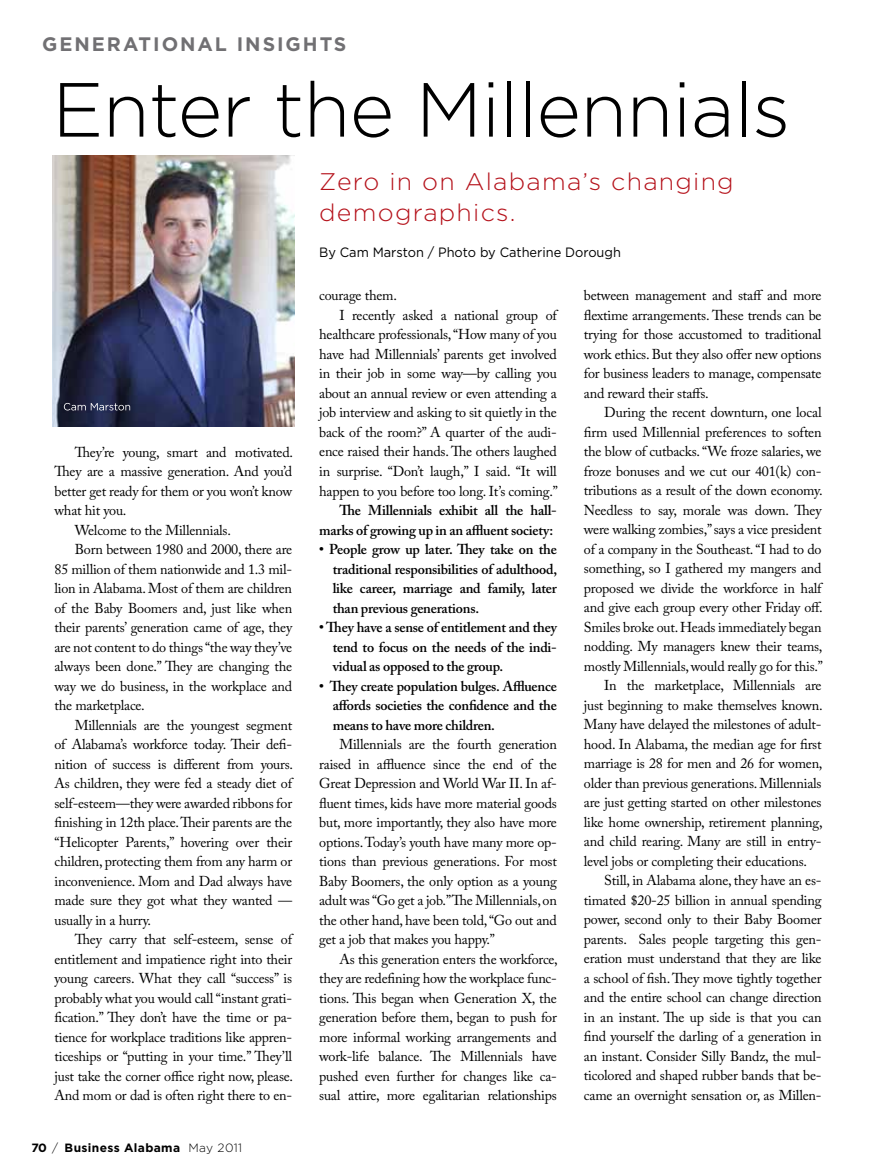
<style>
.page{position:relative;width:878px;height:1175px;background:#fff}
.page>*{position:absolute;margin:0;border:0;box-sizing:border-box;transform-origin:0 0}
.t1{font:300 76.5px "Gotham";letter-spacing:-.01em;color:#000}
.t2{font:300 24px/31.5px "Gotham";letter-spacing:.05em;color:#b5121b;scale:1.04 1}
.t3{font:700 19.5px "Gotham";color:#717073}
.t4{font:14.25px/19.5px "Adobe Caslon Pro";letter-spacing:-.015em;color:#000;text-align:justify}
.t5{font:600 14.25px/19.5px "Adobe Caslon Pro";letter-spacing:-.015em;color:#000;text-align:justify}
.t6{font:13.5px "Gotham";color:#000;scale:.95 1}
.t7{font:700 12px "Gotham";letter-spacing:.03em;color:#000}
.s1{font-weight:300}
</style>
<div class="page">
<img style="left:52px;top:155px;width:242px;height:272px">
<svg style="left:64px;top:403px;width:66px;height:7px"></svg>
<h3 class="t3" style="left:42px;top:31px;width:34px">GENERATIONAL</h3>
<h3 class="t3" style="left:237px;top:31px;width:24px">INSIGHTS</h3>
<h1 class="t1" style="left:52px;top:61px;width:739px">Enter the Millennials</h1>
<h2 class="t2" style="left:319px;top:165px;width:400px">Zero in on Alabama’s changing demographics.</h2>
<p class="t6" style="left:319px;top:244px;width:319px">By Cam Marston / Photo by Catherine Dorough</p>
<p class="t4" style="left:75px;top:442px;width:220px">They’re young, smart and motivated.</p>
<p class="t4" style="left:54px;top:461px;width:239px">They are a massive generation. And you’d</p>
<p class="t4" style="left:54px;top:481px;width:239px">better get ready for them or you won’t know</p>
<p class="t4" style="left:54px;top:500px;width:74px">what hit you.</p>
<p class="t4" style="left:75px;top:520px;width:158px">Welcome to the Millennials.</p>
<p class="t4" style="left:75px;top:539px;width:219px">Born between 1980 and 2000, there are</p>
<p class="t4" style="left:54px;top:559px;width:239px">85 million of them nationwide and 1.3 mil-</p>
<p class="t4" style="left:54px;top:578px;width:239px">lion in Alabama. Most of them are children</p>
<p class="t4" style="left:54px;top:598px;width:239px">of the Baby Boomers and, just like when</p>
<p class="t4" style="left:54px;top:617px;width:239px">their parents’ generation came of age, they</p>
<p class="t4" style="left:54px;top:637px;width:239px">are not content to do things “the way they’ve</p>
<p class="t4" style="left:54px;top:656px;width:239px">always been done.” They are changing the</p>
<p class="t4" style="left:54px;top:676px;width:239px">way we do business, in the workplace and</p>
<p class="t4" style="left:54px;top:695px;width:92px">the marketplace.</p>
<p class="t4" style="left:75px;top:715px;width:219px">Millennials are the youngest segment</p>
<p class="t4" style="left:54px;top:734px;width:239px">of Alabama’s workforce today. Their defi-</p>
<p class="t4" style="left:54px;top:754px;width:240px">nition of success is different from yours.</p>
<p class="t4" style="left:54px;top:773px;width:239px">As children, they were fed a steady diet of</p>
<p class="t4" style="left:54px;top:793px;width:239px">self-esteem—they were awarded ribbons for</p>
<p class="t4" style="left:54px;top:812px;width:239px">finishing in 12th place. Their parents are the</p>
<p class="t4" style="left:54px;top:832px;width:239px">“Helicopter Parents,” hovering over their</p>
<p class="t4" style="left:54px;top:851px;width:239px">children, protecting them from any harm or</p>
<p class="t4" style="left:54px;top:871px;width:239px">inconvenience. Mom and Dad always have</p>
<p class="t4" style="left:54px;top:890px;width:239px">made sure they got what they wanted —</p>
<p class="t4" style="left:54px;top:910px;width:98px">usually in a hurry.</p>
<p class="t4" style="left:75px;top:929px;width:219px">They carry that self-esteem, sense of</p>
<p class="t4" style="left:54px;top:949px;width:239px">entitlement and impatience right into their</p>
<p class="t4" style="left:54px;top:968px;width:239px">young careers. What they call “success” is</p>
<p class="t4" style="left:54px;top:988px;width:239px">probably what you would call “instant grati-</p>
<p class="t4" style="left:54px;top:1007px;width:239px">fication.” They don’t have the time or pa-</p>
<p class="t4" style="left:54px;top:1027px;width:239px">tience for workplace traditions like appren-</p>
<p class="t4" style="left:54px;top:1046px;width:239px">ticeships or “putting in your time.” They’ll</p>
<p class="t4" style="left:54px;top:1066px;width:240px">just take the corner office right now, please.</p>
<p class="t4" style="left:54px;top:1085px;width:239px">And mom or dad is often right there to en-</p>
<p class="t7" style="left:32px;top:1139px;width:212px">70 <span class="s1">/</span> BUSINESS ALABAMA <span class="s1">May 2011</span></p>
<p class="t4" style="left:319px;top:286px;width:79px">courage them.</p>
<p class="t4" style="left:339px;top:305px;width:219px">I recently asked a national group of</p>
<p class="t4" style="left:319px;top:325px;width:239px">healthcare professionals, “How many of you</p>
<p class="t4" style="left:319px;top:344px;width:239px">have had Millennials’ parents get involved</p>
<p class="t4" style="left:319px;top:364px;width:239px">in their job in some way—by calling you</p>
<p class="t4" style="left:319px;top:383px;width:239px">about an annual review or even attending a</p>
<p class="t4" style="left:319px;top:403px;width:239px">job interview and asking to sit quietly in the</p>
<p class="t4" style="left:319px;top:422px;width:239px">back of the room?” A quarter of the audi-</p>
<p class="t4" style="left:319px;top:442px;width:239px">ence raised their hands. The others laughed</p>
<p class="t4" style="left:319px;top:461px;width:239px">in surprise. “Don’t laugh,” I said. “It will</p>
<p class="t4" style="left:319px;top:481px;width:240px">happen to you before too long. It’s coming.”</p>
<p class="t5" style="left:319px;top:500px;width:239px;text-align:right">The Millennials exhibit all the hall&shy;marks of growing up in an affluent society:</p>
<p class="t5" style="left:333px;top:539px;width:226px;text-indent:-14px">• People grow up later. They take on the traditional responsibilities of adulthood, like career, marriage and family, later than previous generations.</p>
<p class="t5" style="left:333px;top:617px;width:226px;text-indent:-14px">• They have a sense of entitlement and they tend to focus on the needs of the indi&shy;vidual as opposed to the group.</p>
<p class="t5" style="left:333px;top:676px;width:226px;text-indent:-14px">• They create population bulges. Affluence affords societies the confidence and the means to have more children.</p>
<p class="t4" style="left:319px;top:734px;width:239px;text-indent:20px">Millennials are the fourth generation raised in affluence since the end of the Great Depression and World War II. In af&shy;fluent times, kids have more material goods but, more importantly, they also have more options. Today’s youth have many more op&shy;tions than previous generations. For most Baby Boomers, the only option as a young adult was “Go get a job.” The Millennials, on the other hand, have been told, “Go out and get a job that makes you happy.”</p>
<p class="t4" style="left:319px;top:948px;width:240px;text-indent:20px">As this generation enters the workforce, they are redefining how the workplace func&shy;tions. This began when Generation X, the generation before them, began to push for more informal working arrangements and work-life balance. The Millennials have pushed even further for changes like ca&shy;sual attire, more egalitarian relationships</p>
<p class="t4" style="left:584px;top:285px;width:239px">between management and staff and more flextime arrangements. These trends can be trying for those accustomed to traditional work ethics. But they also offer new options for business leaders to manage, compensate and reward their staffs.</p>
<p class="t4" style="left:604px;top:402px;width:219px">During the recent downturn, one local</p>
<p class="t4" style="left:584px;top:422px;width:239px">firm used Millennial preferences to soften</p>
<p class="t4" style="left:584px;top:441px;width:239px">the blow of cutbacks. “We froze salaries, we</p>
<p class="t4" style="left:584px;top:461px;width:239px">froze bonuses and we cut our 401(k) con-</p>
<p class="t4" style="left:584px;top:480px;width:240px">tributions as a result of the down economy.</p>
<p class="t4" style="left:584px;top:500px;width:239px">Needless to say, morale was down. They</p>
<p class="t4" style="left:584px;top:519px;width:239px">were walking zombies,” says a vice president</p>
<p class="t4" style="left:584px;top:539px;width:239px">of a company in the Southeast. “I had to do</p>
<p class="t4" style="left:584px;top:558px;width:239px">something, so I gathered my mangers and</p>
<p class="t4" style="left:584px;top:578px;width:239px">proposed we divide the workforce in half</p>
<p class="t4" style="left:584px;top:597px;width:240px">and give each group every other Friday off.</p>
<p class="t4" style="left:584px;top:617px;width:239px">Smiles broke out. Heads immediately began</p>
<p class="t4" style="left:584px;top:636px;width:240px">nodding. My managers knew their teams,</p>
<p class="t4" style="left:584px;top:656px;width:241px">mostly Millennials, would really go for this.”</p>
<p class="t4" style="left:604px;top:675px;width:219px">In the marketplace, Millennials are</p>
<p class="t4" style="left:584px;top:695px;width:240px">just beginning to make themselves known.</p>
<p class="t4" style="left:584px;top:714px;width:239px">Many have delayed the milestones of adult-</p>
<p class="t4" style="left:584px;top:734px;width:239px">hood. In Alabama, the median age for first</p>
<p class="t4" style="left:584px;top:753px;width:240px">marriage is 28 for men and 26 for women,</p>
<p class="t4" style="left:584px;top:773px;width:239px">older than previous generations. Millennials</p>
<p class="t4" style="left:584px;top:792px;width:239px">are just getting started on other milestones</p>
<p class="t4" style="left:584px;top:812px;width:240px">like home ownership, retirement planning,</p>
<p class="t4" style="left:584px;top:831px;width:239px">and child rearing. Many are still in entry-</p>
<p class="t4" style="left:584px;top:851px;width:225px">level jobs or completing their educations.</p>
<p class="t4" style="left:604px;top:870px;width:219px">Still, in Alabama alone, they have an es-</p>
<p class="t4" style="left:584px;top:890px;width:239px">timated $20-25 billion in annual spending</p>
<p class="t4" style="left:584px;top:909px;width:239px">power, second only to their Baby Boomer</p>
<p class="t4" style="left:584px;top:929px;width:239px">parents. Sales people targeting this gen-</p>
<p class="t4" style="left:584px;top:948px;width:239px">eration must understand that they are like</p>
<p class="t4" style="left:584px;top:968px;width:239px">a school of fish. They move tightly together</p>
<p class="t4" style="left:584px;top:987px;width:239px">and the entire school can change direction</p>
<p class="t4" style="left:584px;top:1007px;width:239px">in an instant. The up side is that you can</p>
<p class="t4" style="left:584px;top:1026px;width:239px">find yourself the darling of a generation in</p>
<p class="t4" style="left:584px;top:1046px;width:239px">an instant. Consider Silly Bandz, the mul-</p>
<p class="t4" style="left:584px;top:1065px;width:239px">ticolored and shaped rubber bands that be-</p>
<p class="t4" style="left:584px;top:1085px;width:239px">came an overnight sensation or, as Millen-</p>
</div>
